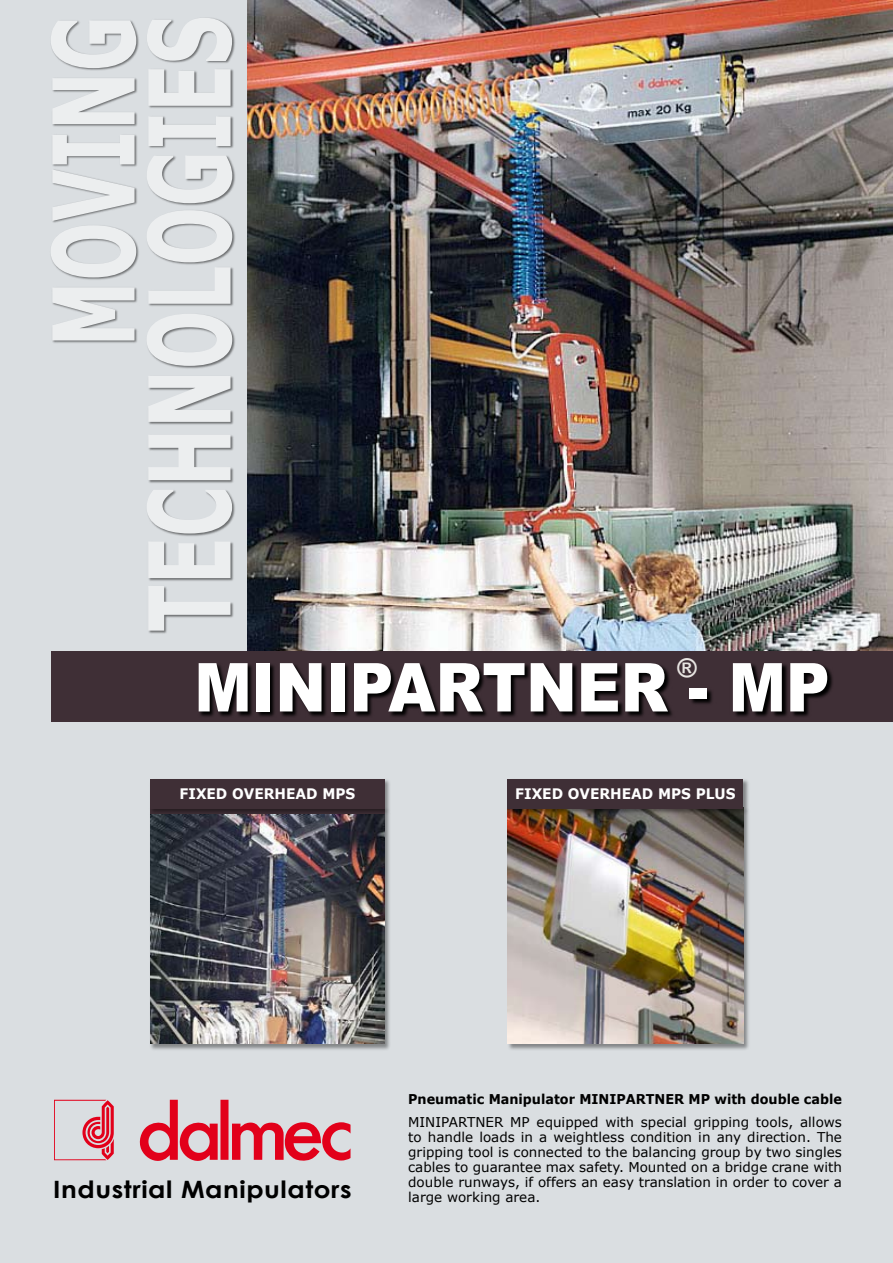
<style>
.page{position:relative;width:893px;height:1263px;background:#dadee1}
.page>*{position:absolute;margin:0;border:0;box-sizing:border-box;transform-origin:0 0}
.t1{font:700 113.1px/96px "Verdana";color:#fff;text-align:right;scale:.62 1}
.t2{font:900 67.5px "Arial";color:#fff;scale:.9 1}
.t3{font:800 condensed 26.1px "Abadi";color:#e8e5e2}
.t4{font:700 23.85px "Century Gothic";letter-spacing:.02em;color:#000;scale:1.1 1}
.t5{font:700 14.55px "Verdana";color:#fff;scale:.95 1}
.t6{font:13.5px/15px "Verdana";color:#000;text-align:justify}
.t7{font:700 13.5px "Verdana";color:#000;scale:.95 1}
</style>
<div class="page">
<svg style="left:50px;top:17px;width:185px;height:617px"></svg>
<img style="left:248px;top:0;width:645px;height:651px">
<div style="left:506px;top:806px;width:245px;height:245px;background:#000;opacity:.4"></div>
<img style="left:507px;top:816px;width:236px;height:228px">
<div style="left:149px;top:807px;width:243px;height:244px;background:#000;opacity:.4"></div>
<img style="left:150px;top:816px;width:235px;height:228px">
<div style="left:51px;top:651px;width:842px;height:71px;background:#3f2f36"></div>
<svg style="left:200px;top:664px;width:633px;height:53px"></svg>
<svg style="left:54px;top:1100px;width:296px;height:61px"></svg>
<div style="left:149px;top:777px;width:243px;height:39px;background:#000;opacity:.4"></div>
<div style="left:150px;top:779px;width:235px;height:29px;background:#3f2f36"></div>
<div style="left:506px;top:777px;width:245px;height:39px;background:#000;opacity:.4"></div>
<div style="left:507px;top:779px;width:236px;height:29px;background:#3f2f36"></div>
<h1 class="t1" style="left:42px;top:632px;width:996px;rotate:-90deg">MOVING<br>TECHNOLOGIES</h1>
<h3 class="t3" style="left:678px;top:652px;width:21px">®</h3>
<h2 class="t2" style="left:194px;top:650px;width:707px">MINIPARTNER - MP</h2>
<p class="t5" style="left:180px;top:784px;width:186px">FIXED OVERHEAD MPS</p>
<p class="t5" style="left:515px;top:785px;width:233px">FIXED OVERHEAD MPS PLUS</p>
<h3 class="t4" style="left:53px;top:1174px;width:273px">Industrial Manipulators</h3>
<p class="t7" style="left:408px;top:1091px;width:458px">Pneumatic Manipulator MINIPARTNER MP with double cable</p>
<p class="t6" style="left:408px;top:1114px;width:435px">MINIPARTNER MP equipped with special gripping tools, allows to handle loads in a weightless condition in any direction. The gripping tool is connected to the balancing group by two singles cables to guarantee max safety. Mounted on a bridge crane with double runways, if offers an easy translation in order to cover a large working area.</p>
</div>
